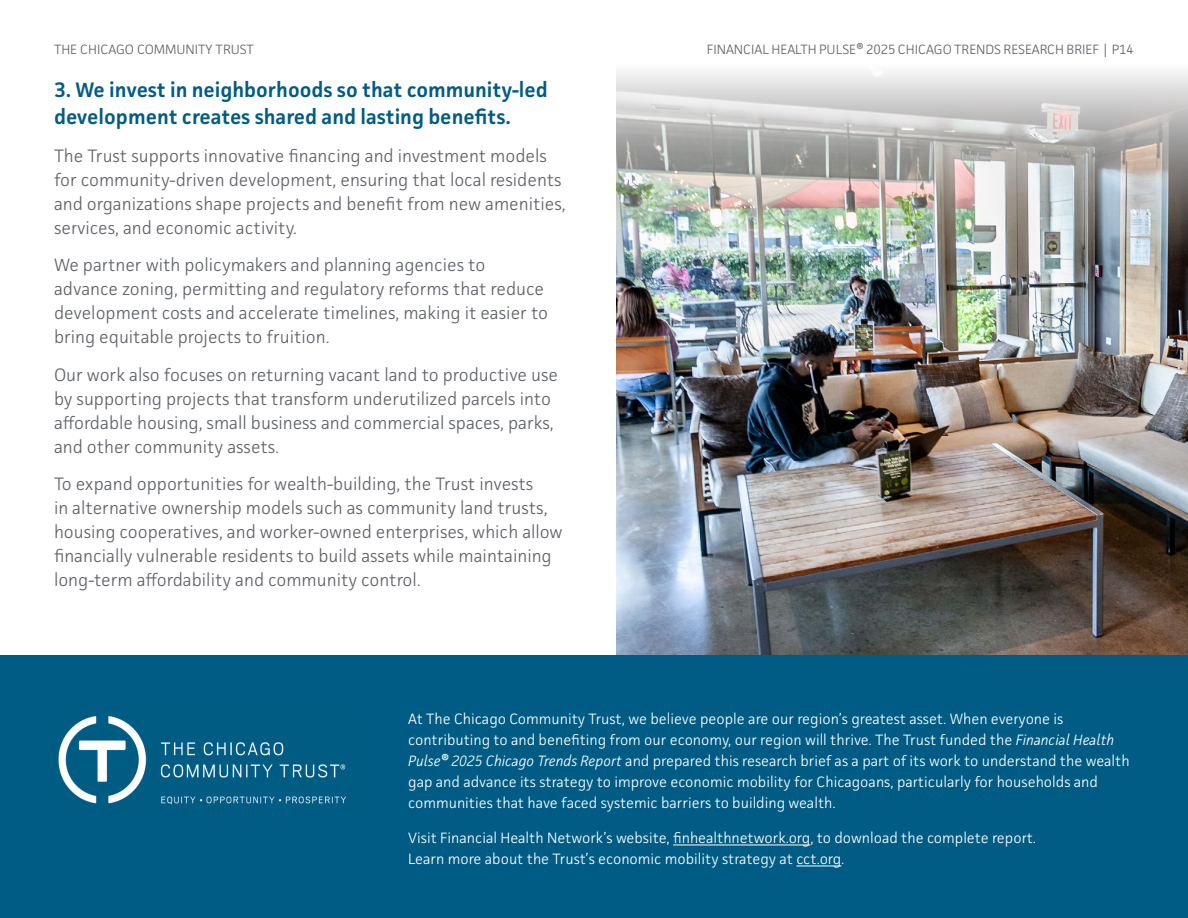
<style>
.page{position:relative;width:1188px;height:918px;background:#fff}
.page>*{position:absolute;margin:0;border:0;box-sizing:border-box;transform-origin:0 0}
.t1{font:600 21px/27px "Facit";color:#005c84}
.t2{font:300 18px/24px "Facit";color:#5e6167}
.t3{font:300 15px/21px "Facit";color:#fff}
.t4{font:300 13.5px "Facit";color:#5e6167}
.s1{font-style:italic}
</style>
<div class="page">
<img style="left:617px;top:71px;width:571px;height:584px">
<div style="left:0;top:655px;width:1188px;height:263px;background:#005c84"></div>
<hr style="left:673px;top:845px;width:137px;height:1px;background:#fff">
<hr style="left:796px;top:866px;width:45px;height:1px;background:#fff">
<img style="left:58px;top:716px;width:288px;height:89px">
<p class="t4" style="left:54px;top:41px;width:201px">THE CHICAGO COMMUNITY TRUST</p>
<p class="t4" style="left:707px;top:41px;width:429px">FINANCIAL HEALTH PULSE® 2025 CHICAGO TRENDS RESEARCH BRIEF | P14</p>
<p class="t1" style="left:54px;top:76px;width:495px">3. We invest in neighborhoods so that community-led development creates shared and lasting benefits.</p>
<p class="t2" style="left:54px;top:143px;width:513px">The Trust supports innovative financing and investment models for community-driven development, ensuring that local residents and organizations shape projects and benefit from new amenities, services, and economic activity.</p>
<p class="t2" style="left:54px;top:253px;width:496px">We partner with policymakers and planning agencies to advance zoning, permitting and regulatory reforms that reduce development costs and accelerate timelines, making it easier to bring equitable projects to fruition.</p>
<p class="t2" style="left:54px;top:362px;width:506px">Our work also focuses on returning vacant land to productive use by supporting projects that transform underutilized parcels into affordable housing, small business and commercial spaces, parks, and other community assets.</p>
<p class="t2" style="left:54px;top:472px;width:510px">To expand opportunities for wealth-building, the Trust invests<br>in alternative ownership models such as community land trusts, housing cooperatives, and worker-owned enterprises, which allow financially vulnerable residents to build assets while maintaining long-term affordability and community control.</p>
<p class="t3" style="left:408px;top:708px;width:723px">At The Chicago Community Trust, we believe people are our region’s greatest asset. When everyone is contributing to and benefiting from our economy, our region will thrive. The Trust funded the <span class="s1">Financial Health Pulse® 2025 Chicago Trends Report</span> and prepared this research brief as a part of its work to understand the wealth gap and advance its strategy to improve economic mobility for Chicagoans, particularly for households and communities that have faced systemic barriers to building wealth.</p>
<p class="t3" style="left:408px;top:827px;width:629px">Visit Financial Health Network’s website, finhealthnetwork.org, to download the complete report.<br>Learn more about the Trust’s economic mobility strategy at cct.org.</p>
</div>
